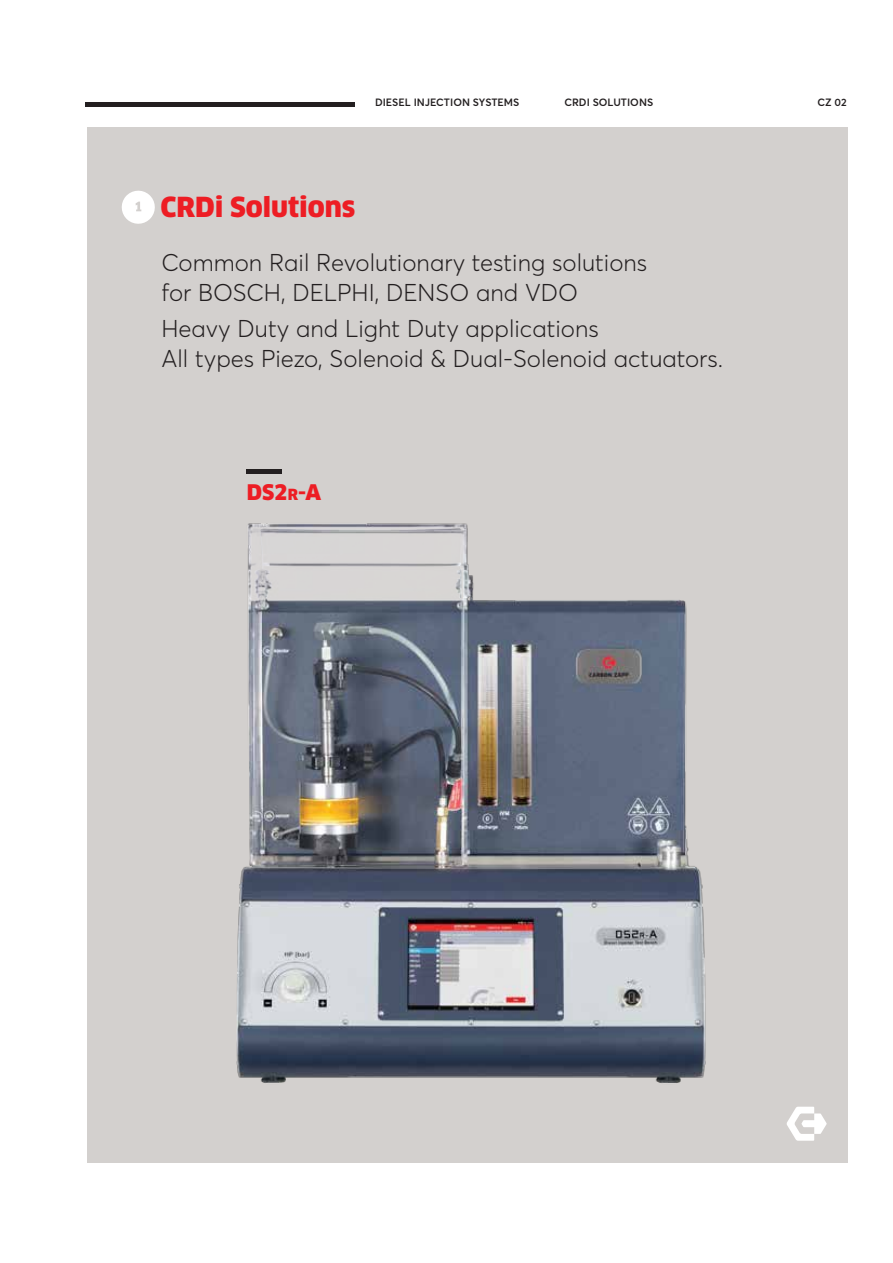
<style>
.page{position:relative;width:893px;height:1263px;background:#fff}
.page>*{position:absolute;margin:0;border:0;box-sizing:border-box;transform-origin:0 0}
.t1{font:900 27px "Clan Pro";color:#ed1d24}
.t2{font:300 24px/30px "Averta";color:#231f20}
.t3{font:900 21px "Clan Pro";color:#ed1d24}
.t4{font:600 10.5px "Averta";color:#231f20}
.s1{font-size:15px}
</style>
<div class="page">
<div style="left:87px;top:127px;width:761px;height:1036px;background:#d3d0ce"></div>
<hr style="left:86px;top:102px;width:269px;height:4px;background:#231f20">
<div style="left:246px;top:469px;width:36px;height:5px;background:#231f20"></div>
<svg style="left:121px;top:190px;width:34px;height:34px"></svg>
<svg style="left:786px;top:1107px;width:41px;height:34px"></svg>
<img style="left:236px;top:523px;width:470px;height:560px">
<p class="t4" style="left:375px;top:96px;width:146px">DIESEL INJECTION SYSTEMS</p>
<p class="t4" style="left:564px;top:96px;width:90px">CRDI SOLUTIONS</p>
<p class="t4" style="left:818px;top:96px;width:31px">CZ 02</p>
<p class="t1" style="left:160px;top:191px;width:196px">CRDi Solutions</p>
<p class="t2" style="left:161px;top:247px;width:487px">Common Rail Revolutionary testing solutions for BOSCH, DELPHI, DENSO and VDO</p>
<p class="t2" style="left:161px;top:313px;width:563px">Heavy Duty and Light Duty applications<br>All types Piezo, Solenoid &amp; Dual-Solenoid actuators.</p>
<p class="t3" style="left:247px;top:480px;width:76px">DS2<span class="s1">R</span>-A</p>
</div>
